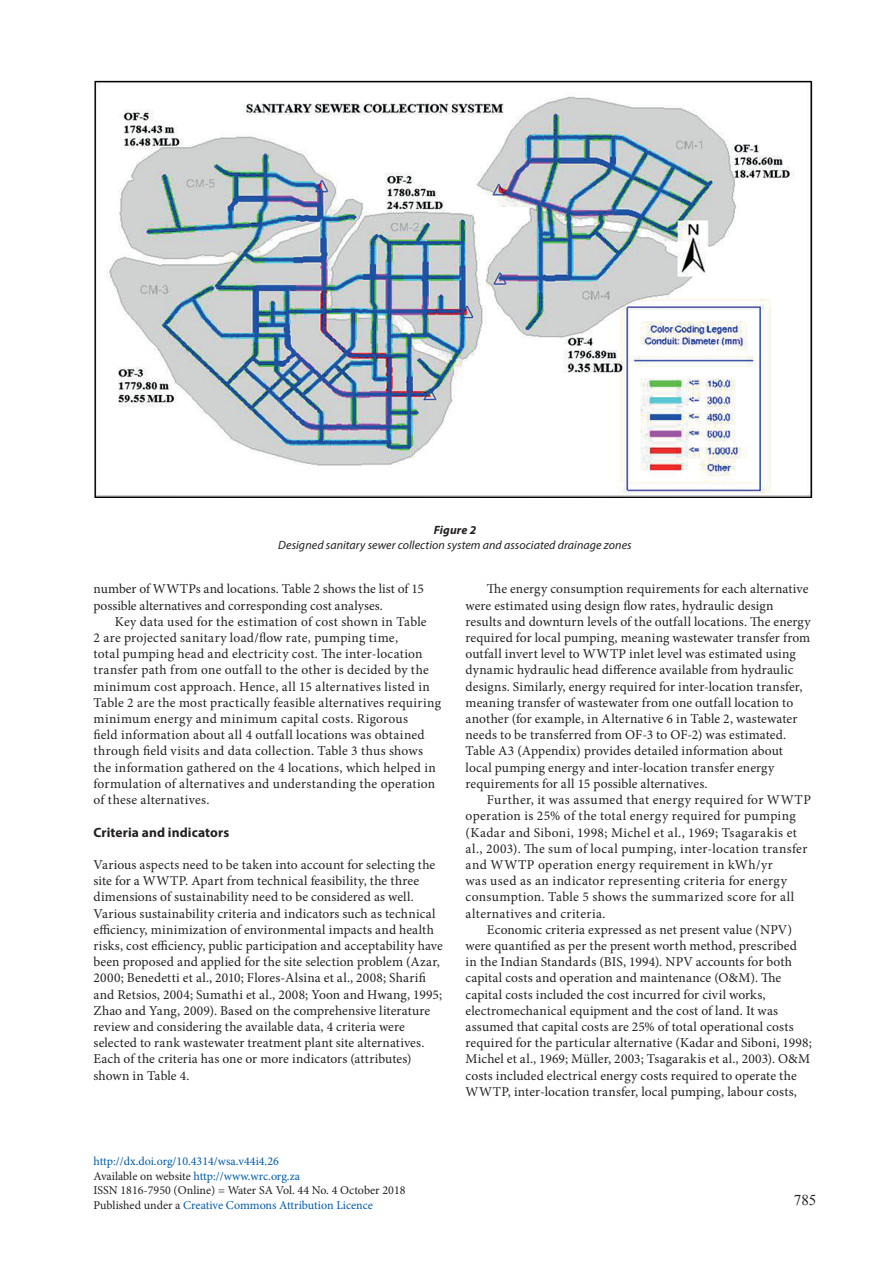
<style>
.page{position:relative;width:893px;height:1263px;background:#fff}
.page>*{position:absolute;margin:0;border:0;box-sizing:border-box;transform-origin:0 0}
.t1{font:15px "Times New Roman";color:#231f20}
.t2{font:13.5px/16.2px "Minion Pro";letter-spacing:.01em;color:#231f20}
.t3{font:700 13.5px "Myriad Pro";letter-spacing:.01em;color:#231f20}
.t4{font:12px/14.4px "Minion Pro";color:#015aaa}
.t5{font:italic 12px "Myriad Pro";letter-spacing:.005em;color:#231f20}
.t6{font:italic 700 12px "Myriad Pro";letter-spacing:.015em;color:#231f20}
.s1{color:#231f20}
</style>
<div class="page">
<img style="left:94px;top:80px;width:719px;height:418px">
<p class="t6" style="left:434px;top:522px;width:44px">Figure 2</p>
<p class="t5" style="left:278px;top:537px;width:355px">Designed sanitary sewer collection system and associated drainage zones</p>
<p class="t2" style="left:94px;top:581px;width:332px">number of WWTPs and locations. Table 2 shows the list of 15 possible alternatives and corresponding cost analyses.</p>
<p class="t2" style="left:94px;top:613px;width:349px;text-indent:21px">Key data used for the estimation of cost shown in Table<br>2 are projected sanitary load/flow rate, pumping time,<br>total pumping head and electricity cost. The inter-location transfer path from one outfall to the other is decided by the minimum cost approach. Hence, all 15 alternatives listed in Table 2 are the most practically feasible alternatives requiring minimum energy and minimum capital costs. Rigorous<br>field information about all 4 outfall locations was obtained through field visits and data collection. Table 3 thus shows the information gathered on the 4 locations, which helped in formulation of alternatives and understanding the operation of these alternatives.</p>
<p class="t3" style="left:94px;top:824px;width:137px">Criteria and indicators</p>
<p class="t2" style="left:94px;top:856px;width:351px">Various aspects need to be taken into account for selecting the site for a WWTP. Apart from technical feasibility, the three dimensions of sustainability need to be considered as well.<br>Various sustainability criteria and indicators such as technical efficiency, minimization of environmental impacts and health risks, cost efficiency, public participation and acceptability have been proposed and applied for the site selection problem (Azar, 2000; Benedetti et al., 2010; Flores-Alsina et al., 2008; Sharifi and Retsios, 2004; Sumathi et al., 2008; Yoon and Hwang, 1995; Zhao and Yang, 2009). Based on the comprehensive literature review and considering the available data, 4 criteria were selected to rank wastewater treatment plant site alternatives.<br>Each of the criteria has one or more indicators (attributes) shown in Table 4.</p>
<p class="t4" style="left:94px;top:1154px;width:313px">http://dx.doi.org/10.4314/wsa.v44i4.26<br><span class="s1">Available on website</span> http://www.wrc.org.za<br><span class="s1">ISSN 1816-7950 (Online) = Water SA Vol. 44 No. 4 October 2018<br>Published under a</span> Creative Commons Attribution Licence</p>
<p class="t2" style="left:466px;top:581px;width:347px;text-indent:21px">The energy consumption requirements for each alternative were estimated using design flow rates, hydraulic design results and downturn levels of the outfall locations. The energy required for local pumping, meaning wastewater transfer from outfall invert level to WWTP inlet level was estimated using dynamic hydraulic head difference available from hydraulic designs. Similarly, energy required for inter-location transfer, meaning transfer of wastewater from one outfall location to another (for example, in Alternative 6 in Table 2, wastewater needs to be transferred from OF-3 to OF-2) was estimated.<br>Table A3 (Appendix) provides detailed information about local pumping energy and inter-location transfer energy requirements for all 15 possible alternatives.</p>
<p class="t2" style="left:466px;top:792px;width:347px;text-indent:21px">Further, it was assumed that energy required for WWTP operation is 25% of the total energy required for pumping (Kadar and Siboni, 1998; Michel et al., 1969; Tsagarakis et al., 2003). The sum of local pumping, inter-location transfer and WWTP operation energy requirement in kWh/yr<br>was used as an indicator representing criteria for energy consumption. Table 5 shows the summarized score for all alternatives and criteria.</p>
<p class="t2" style="left:466px;top:921px;width:348px;text-indent:21px">Economic criteria expressed as net present value (NPV) were quantified as per the present worth method, prescribed<br>in the Indian Standards (BIS, 1994). NPV accounts for both capital costs and operation and maintenance (O&amp;M). The capital costs included the cost incurred for civil works, electromechanical equipment and the cost of land. It was assumed that capital costs are 25% of total operational costs required for the particular alternative (Kadar and Siboni, 1998; Michel et al., 1969; Müller, 2003; Tsagarakis et al., 2003). O&amp;M costs included electrical energy costs required to operate the WWTP, inter-location transfer, local pumping, labour costs,</p>
<p class="t1" style="left:794px;top:1190px;width:24px">785</p>
</div>
